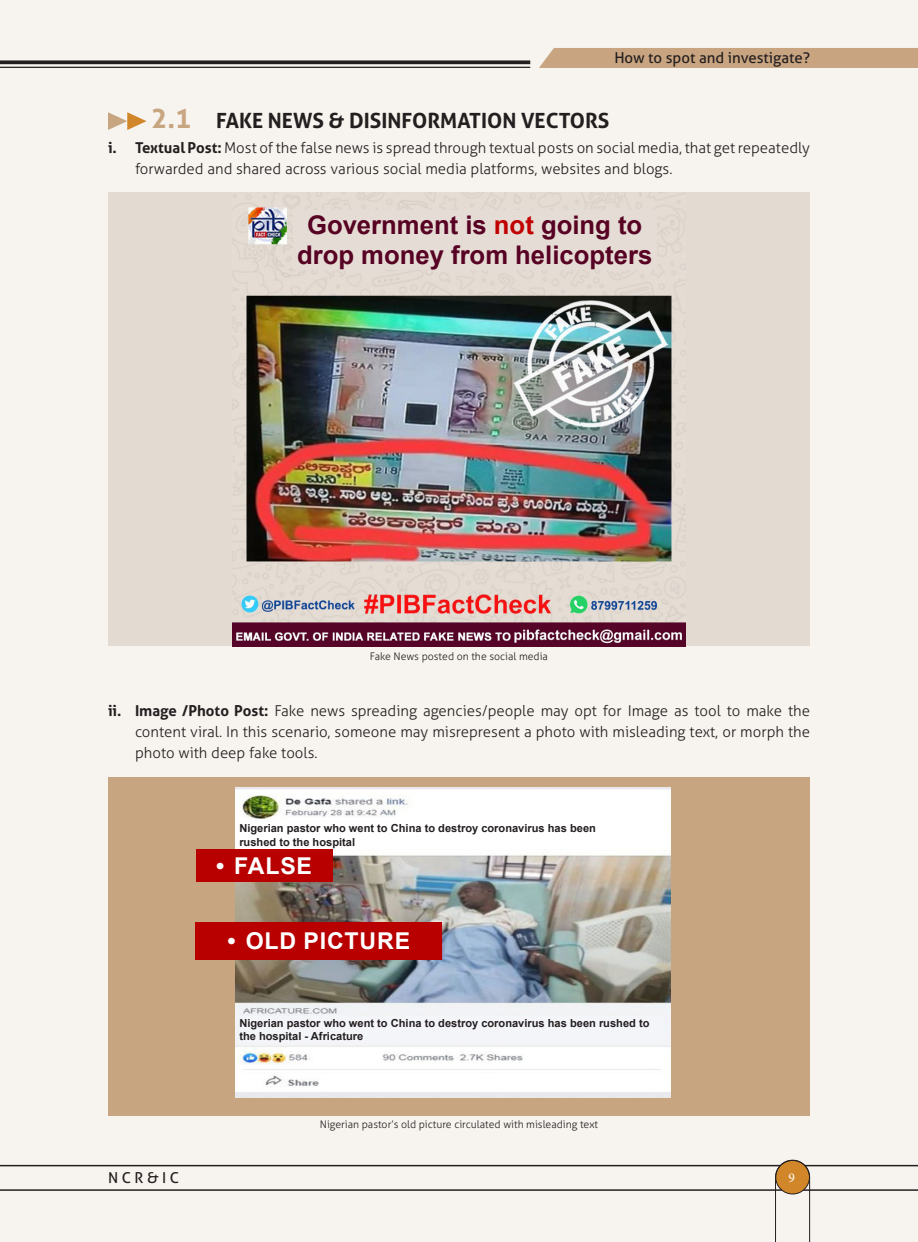
<style>
.page{position:relative;width:918px;height:1242px;background:#f7f4ef}
.page>*{position:absolute;margin:0;border:0;box-sizing:border-box;transform-origin:0 0}
.t1{font:700 25.65px/30.8px "Arial";color:#570223;text-align:center}
.t2{font:700 23.1px "Arial";letter-spacing:.035em;color:#fff}
.Sub_sub_headingh{font:700 21px "Aller";color:#231f20}
.body_text{font:300 15px/21px "Aller";color:#231f20}
.t3{font:15px "Aller";color:#231f20}
.t4{font:13.5px "Minion Pro";color:#fff}
.t5{font:700 11.1px/13.4px "Arial";color:#231f20}
.Photo_caption{font:300 10.5px "Aller";color:#231f20}
.s1{font-size:27px;color:#c8a581}
.s2{font-weight:700}
.s3{color:#c00000}
</style>
<div class="page">
<div style="left:539px;top:48px;width:379px;height:20px;background:#c8a480"></div>
<svg style="left:0;top:60px;width:530px;height:4px;background:#3a3637"></svg>
<hr style="left:0;top:67px;width:530px;height:1px;background:#231f20">
<svg style="left:0;top:1160px;width:918px;height:82px"></svg>
<svg style="left:108px;top:112px;width:39px;height:18px"></svg>
<div style="left:108px;top:193px;width:702px;height:453px;background:#e3dad1"></div>
<img style="left:232px;top:193px;width:454px;height:453px">
<div style="left:293px;top:210px;width:364px;height:59px;background:#e5dcd5"></div>
<div style="left:108px;top:777px;width:702px;height:338px;background:#c8a581"></div>
<img style="left:235px;top:787px;width:436px;height:311px">
<div style="left:239px;top:822px;width:368px;height:26px;background:#fff"></div>
<div style="left:239px;top:1016px;width:425px;height:26px;background:#f4f5f9"></div>
<div style="left:196px;top:849px;width:136px;height:33px;background:#b80000"></div>
<div style="left:196px;top:922px;width:246px;height:37px;background:#b80000"></div>
<p class="t3" style="left:614px;top:49px;width:197px">How to spot and investigate?</p>
<p class="Sub_sub_headingh" style="left:151px;top:107px;width:460px"><span class="s1">2.1</span> FAKE NEWS &amp; DISINFORMATION VECTORS</p>
<p class="body_text" style="left:135px;top:137px;width:677px;text-indent:-27px"><span class="s2">i. Textual Post:</span> Most of the false news is spread through textual posts on social media, that get repeatedly forwarded and shared across various social media platforms, websites and blogs.</p>
<p class="t1" style="left:297px;top:209px;width:357px">Government is <span class="s3">not</span> going to drop money from helicopters</p>
<p class="Photo_caption" style="left:370px;top:650px;width:180px">Fake News posted on the social media</p>
<p class="body_text" style="left:135px;top:701px;width:677px;text-align:justify;text-indent:-27px"><span class="s2">ii. Image /Photo Post:</span> Fake news spreading agencies/people may opt for Image as tool to make the content viral. In this scenario, someone may misrepresent a photo with misleading text, or morph the photo with deep fake tools.</p>
<p class="t5" style="left:239px;top:822px;width:358px">Nigerian pastor who went to China to destroy coronavirus has been rushed to the hospital</p>
<p class="t2" style="left:216px;top:849px;width:98px">• FALSE</p>
<p class="t2" style="left:228px;top:925px;width:184px">• OLD PICTURE</p>
<p class="t5" style="left:239px;top:1016px;width:412px">Nigerian pastor who went to China to destroy coronavirus has been rushed to the hospital - Africature</p>
<p class="Photo_caption" style="left:320px;top:1118px;width:280px">Nigerian pastor’s old picture circulated with misleading text</p>
<p class="t3" style="left:108px;top:1169px;width:73px">N C R &amp; I C</p>
<p class="t4" style="left:789px;top:1169px;width:8px">9</p>
</div>
